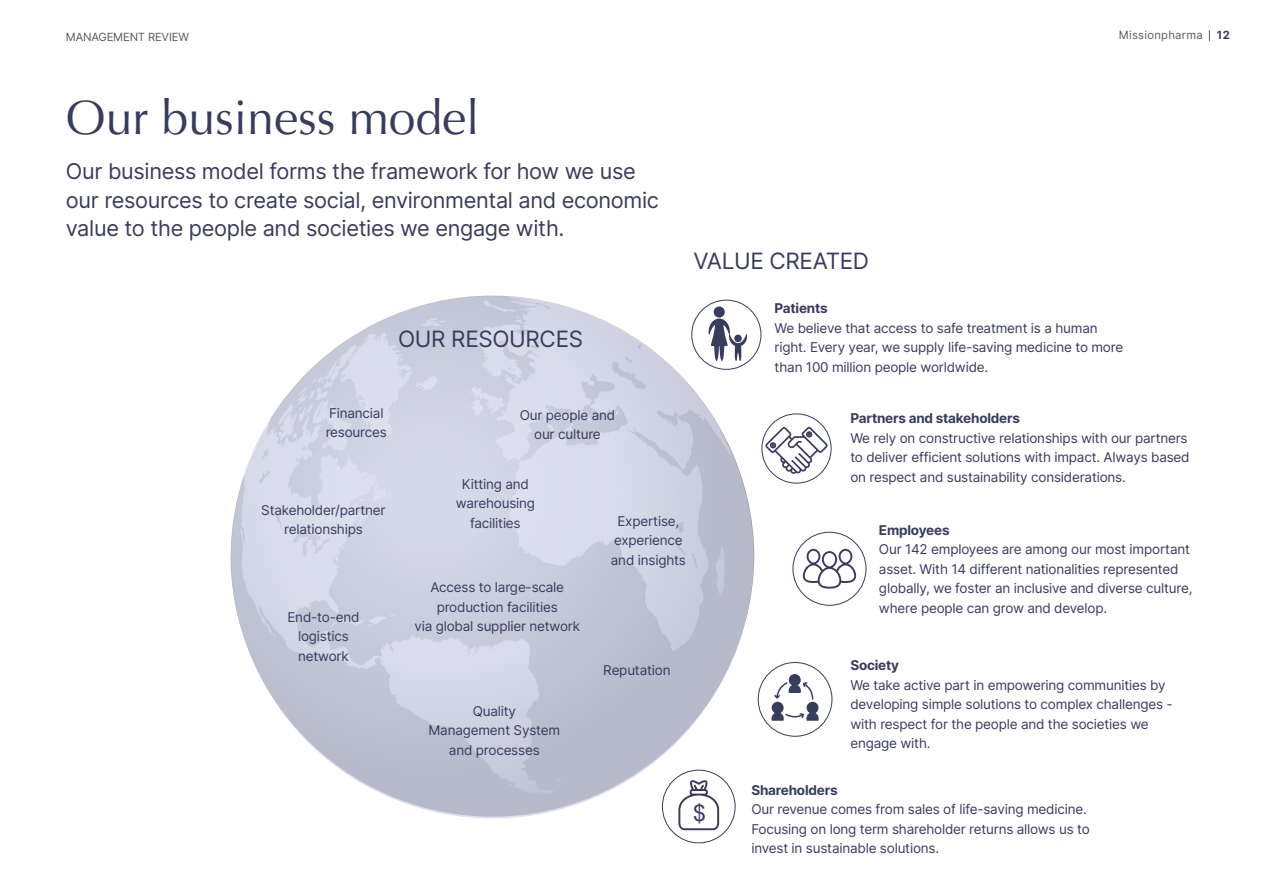
<style>
.page{position:relative;width:1263px;height:893px;background:#fff}
.page>*{position:absolute;margin:0;border:0;box-sizing:border-box;transform-origin:0 0}
.MP_title{font:48px "Optima";color:#383d5d}
.t1{font:23.1px "Arial";color:#383d5d}
.MP_subtitle_semibold{font:22.5px "Inter";letter-spacing:-.015em;color:#383d5d}
.MP_subtitle{font:21.75px/28.5px "Inter";letter-spacing:-.015em;color:#383d5d}
.MP_footer{font:13.5px/19.5px "Inter";letter-spacing:-.015em;color:#383d5d;text-align:center}
.MP_footer-2{font:700 13.5px "Inter";letter-spacing:-.015em;color:#383d5d}
.Tema{font:11.25px "Inter";letter-spacing:-.015em;color:#615856}
.Tema-2{font:11.25px "Inter";letter-spacing:.025em;color:#615856}
.Tema-3{font:700 11.25px "Inter";color:#383d5d}
.s1{font-weight:700}
</style>
<div class="page">
<svg style="left:239px;top:296px;width:617px;height:548px"></svg>
<p class="Tema" style="left:66px;top:29px;width:125px">MANAGEMENT REVIEW</p>
<p class="Tema-2" style="left:1119px;top:27px;width:85px">Missionpharma</p>
<p class="Tema-3" style="left:1217px;top:27px;width:14px">12</p>
<p class="MP_title" style="left:66px;top:90px;width:415px">Our business model</p>
<p class="MP_subtitle" style="left:66px;top:157px;width:595px">Our business model forms the framework for how we use our resources to create social, environmental and economic value to the people and societies we engage with.</p>
<p class="MP_subtitle_semibold" style="left:398px;top:322px;width:186px">OUR RESOURCES</p>
<p class="MP_subtitle_semibold" style="left:693px;top:244px;width:177px">VALUE CREATED</p>
<p class="MP_footer" style="left:775px;top:298px;width:350px;text-align:left"><span class="s1">Patients<br></span>We believe that access to safe treatment is a human right. Every year, we supply life-saving medicine to more than 100 million people worldwide.</p>
<p class="MP_footer" style="left:326px;top:403px;width:63px;text-align:left">Financial resources</p>
<p class="MP_footer" style="left:261px;top:500px;width:126px">Stakeholder/partner relationships</p>
<p class="MP_footer" style="left:287px;top:607px;width:73px">End-to-end logistics network</p>
<p class="MP_footer" style="left:520px;top:405px;width:97px">Our people and our culture</p>
<p class="MP_footer" style="left:456px;top:474px;width:81px">Kitting and warehousing facilities</p>
<p class="MP_footer" style="left:430px;top:577px;width:135px">Access to large-scale production facilities</p>
<p class="MP_footer" style="left:414px;top:616px;width:167px">via global supplier network</p>
<p class="MP_footer" style="left:473px;top:701px;width:45px">Quality</p>
<p class="MP_footer" style="left:428px;top:720px;width:133px">Management System and processes</p>
<p class="MP_footer" style="left:611px;top:511px;width:76px">Expertise, experience and insights</p>
<p class="MP_footer" style="left:603px;top:660px;width:69px">Reputation</p>
<p class="t1" style="left:693px;top:797px;width:14px">$</p>
<p class="MP_footer-2" style="left:850px;top:408px;width:171px">Partners and stakeholders</p>
<p class="MP_footer" style="left:850px;top:428px;width:341px;text-align:left">We rely on constructive relationships with our partners to deliver efficient solutions with impact. Always based on respect and sustainability considerations.</p>
<p class="MP_footer-2" style="left:879px;top:520px;width:72px">Employees</p>
<p class="MP_footer" style="left:879px;top:539px;width:315px;text-align:left">Our 142 employees are among our most important asset. With 14 different nationalities represented globally, we foster an inclusive and diverse culture, where people can grow and develop.</p>
<p class="MP_footer-2" style="left:850px;top:656px;width:50px">Society</p>
<p class="MP_footer" style="left:850px;top:675px;width:324px;text-align:left">We take active part in empowering communities by developing simple solutions to complex challenges - with respect for the people and the societies we engage with.</p>
<p class="MP_footer-2" style="left:751px;top:780px;width:88px">Shareholders</p>
<p class="MP_footer" style="left:751px;top:799px;width:340px;text-align:left">Our revenue comes from sales of life-saving medicine.<br>Focusing on long term shareholder returns allows us to invest in sustainable solutions.</p>
</div>
